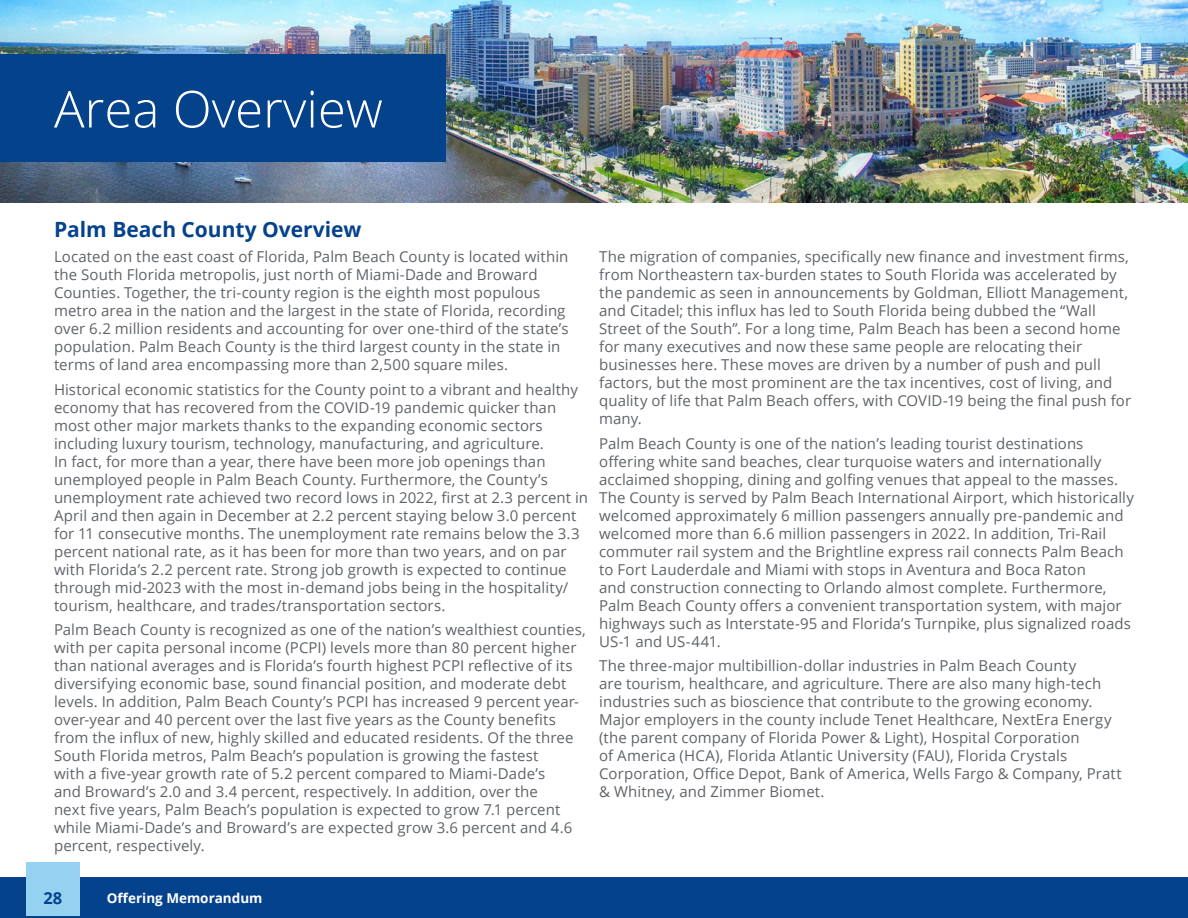
<style>
.page{position:relative;width:1188px;height:918px;background:#fff}
.page>*{position:absolute;margin:0;border:0;box-sizing:border-box;transform-origin:0 0}
.Body_Subheading_-_White_CMYK{font:300 51px "Open Sans";color:#fff}
.t1{font:700 21px "Open Sans";color:#05428c}
.t2{font:700 16.5px "Open Sans";color:#05428c}
.t3{font:15px/18px "Open Sans";letter-spacing:.005em;color:#5f6369}
.t4{font:700 13.5px "Open Sans";color:#fff}
</style>
<div class="page">
<img style="left:0;top:0;width:1188px;height:202px">
<div style="left:0;top:54px;width:446px;height:108px;background:#05428c"></div>
<div style="left:0;top:878px;width:1188px;height:40px;background:#05428c"></div>
<div style="left:26px;top:862px;width:54px;height:54px;background:#95d2f2"></div>
<p class="Body_Subheading_-_White_CMYK" style="left:54px;top:74px;width:330px">Area Overview</p>
<p class="t1" style="left:54px;top:215px;width:309px">Palm Beach County Overview</p>
<p class="t3" style="left:54px;top:247px;width:516px">Located on the east coast of Florida, Palm Beach County is located within the South Florida metropolis, just north of Miami-Dade and Broward Counties. Together, the tri-county region is the eighth most populous metro area in the nation and the largest in the state of Florida, recording over 6.2 million residents and accounting for over one-third of the state’s population. Palm Beach County is the third largest county in the state in terms of land area encompassing more than 2,500 square miles.</p>
<p class="t3" style="left:54px;top:380px;width:536px">Historical economic statistics for the County point to a vibrant and healthy economy that has recovered from the COVID-19 pandemic quicker than most other major markets thanks to the expanding economic sectors including luxury tourism, technology, manufacturing, and agriculture.<br>In fact, for more than a year, there have been more job openings than unemployed people in Palm Beach County. Furthermore, the County’s unemployment rate achieved two record lows in 2022, first at 2.3 percent in April and then again in December at 2.2 percent staying below 3.0 percent for 11 consecutive months. The unemployment rate remains below the 3.3 percent national rate, as it has been for more than two years, and on par with Florida’s 2.2 percent rate. Strong job growth is expected to continue through mid-2023 with the most in-demand jobs being in the hospitality/ tourism, healthcare, and trades/transportation sectors.</p>
<p class="t3" style="left:54px;top:621px;width:533px">Palm Beach County is recognized as one of the nation’s wealthiest counties, with per capita personal income (PCPI) levels more than 80 percent higher than national averages and is Florida’s fourth highest PCPI reflective of its diversifying economic base, sound financial position, and moderate debt levels. In addition, Palm Beach County’s PCPI has increased 9 percent year&shy;over-year and 40 percent over the last five years as the County benefits from the influx of new, highly skilled and educated residents. Of the three South Florida metros, Palm Beach’s population is growing the fastest<br>with a five-year growth rate of 5.2 percent compared to Miami-Dade’s<br>and Broward’s 2.0 and 3.4 percent, respectively. In addition, over the<br>next five years, Palm Beach’s population is expected to grow 7.1 percent while Miami-Dade’s and Broward’s are expected grow 3.6 percent and 4.6 percent, respectively.</p>
<p class="t3" style="left:599px;top:247px;width:533px">The migration of companies, specifically new finance and investment firms, from Northeastern tax-burden states to South Florida was accelerated by the pandemic as seen in announcements by Goldman, Elliott Management, and Citadel; this influx has led to South Florida being dubbed the “Wall Street of the South”. For a long time, Palm Beach has been a second home for many executives and now these same people are relocating their businesses here. These moves are driven by a number of push and pull factors, but the most prominent are the tax incentives, cost of living, and quality of life that Palm Beach offers, with COVID-19 being the final push for many.</p>
<p class="t3" style="left:599px;top:434px;width:536px">Palm Beach County is one of the nation’s leading tourist destinations offering white sand beaches, clear turquoise waters and internationally acclaimed shopping, dining and golfing venues that appeal to the masses.<br>The County is served by Palm Beach International Airport, which historically welcomed approximately 6 million passengers annually pre-pandemic and welcomed more than 6.6 million passengers in 2022. In addition, Tri-Rail commuter rail system and the Brightline express rail connects Palm Beach to Fort Lauderdale and Miami with stops in Aventura and Boca Raton<br>and construction connecting to Orlando almost complete. Furthermore, Palm Beach County offers a convenient transportation system, with major highways such as Interstate-95 and Florida’s Turnpike, plus signalized roads US-1 and US-441.</p>
<p class="t3" style="left:599px;top:657px;width:524px">The three-major multibillion-dollar industries in Palm Beach County<br>are tourism, healthcare, and agriculture. There are also many high-tech industries such as bioscience that contribute to the growing economy.<br>Major employers in the county include Tenet Healthcare, NextEra Energy (the parent company of Florida Power &amp; Light), Hospital Corporation<br>of America (HCA), Florida Atlantic University (FAU), Florida Crystals Corporation, Office Depot, Bank of America, Wells Fargo &amp; Company, Pratt &amp; Whitney, and Zimmer Biomet.</p>
<p class="t2" style="left:44px;top:886px;width:20px">28</p>
<p class="t4" style="left:107px;top:888px;width:157px">Offering Memorandum</p>
</div>
